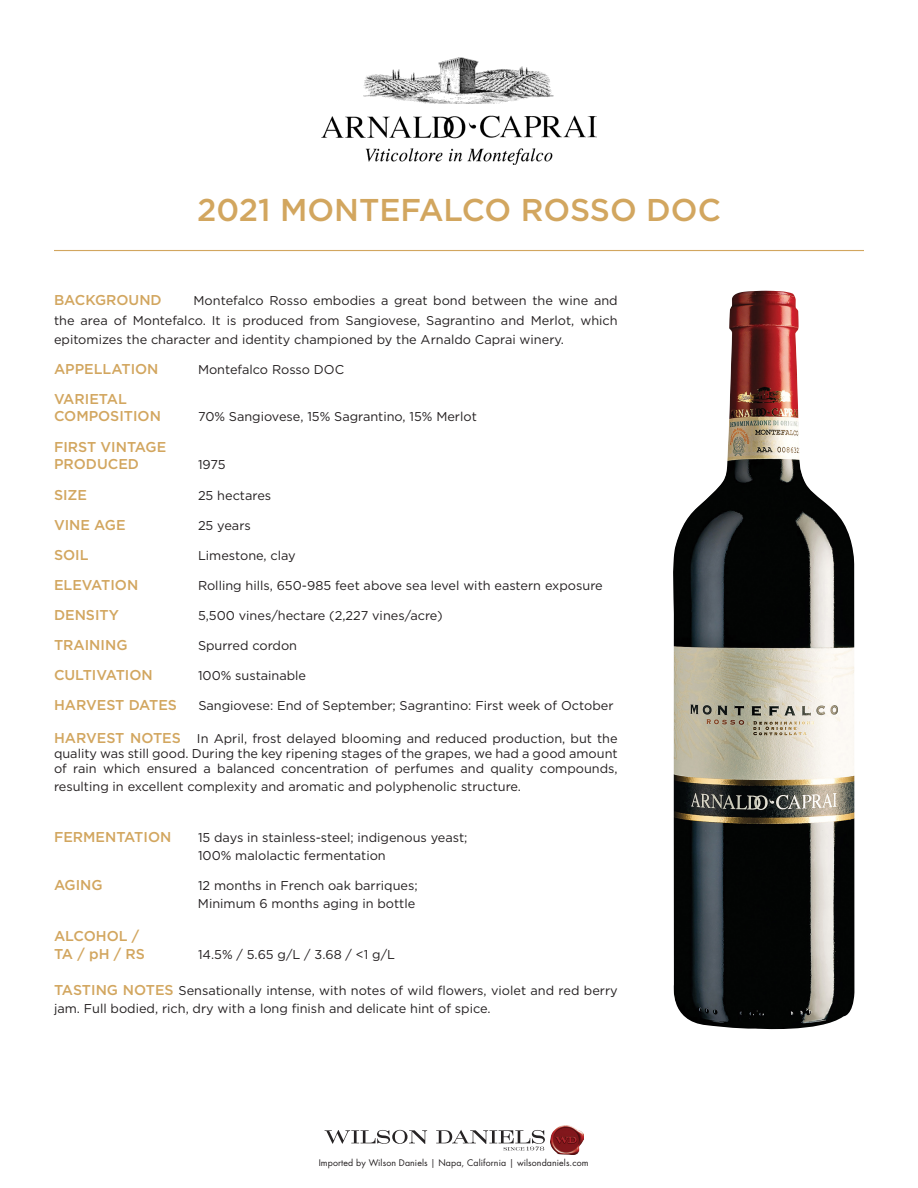
<style>
.page{position:relative;width:918px;height:1188px;background:#fff}
.page>*{position:absolute;margin:0;border:0;box-sizing:border-box;transform-origin:0 0}
.t1{font:500 31.5px "Gotham";color:#d2a65f}
.Subheads{font:500 14.25px "Gotham";color:#d2a65f}
.Subheads-2{font:12.75px/18px "Gotham";color:#231f20}
.t2{font:8.85px "Futura Std";letter-spacing:.01em;color:#231f20}
.s1{font-weight:500;font-size:14.25px;color:#d2a65f}
</style>
<div class="page">
<img style="left:322px;top:57px;width:274px;height:108px">
<hr style="left:54px;top:250px;width:810px;height:1px;background:#d2a65f">
<svg style="left:325px;top:1130px;width:102px;height:14px"></svg>
<img style="left:551px;top:1125px;width:32px;height:30px">
<svg style="left:436px;top:1130px;width:109px;height:21px"></svg>
<img style="left:673px;top:291px;width:182px;height:739px">
<p class="t1" style="left:197px;top:189px;width:525px">2021 MONTEFALCO ROSSO DOC</p>
<p class="Subheads" style="left:54px;top:291px;width:109px">BACKGROUND</p>
<p class="Subheads-2" style="left:54px;top:291px;width:565px;line-height:19.5px;text-align:justify;text-indent:140px">Montefalco Rosso embodies a great bond between the wine and the area of Montefalco. It is produced from Sangiovese, Sagrantino and Merlot, which epitomizes the character and identity championed by the Arnaldo Caprai winery.</p>
<p class="Subheads" style="left:54px;top:360px;width:106px">APPELLATION</p>
<p class="Subheads-2" style="left:198px;top:360px;width:148px">Montefalco Rosso DOC</p>
<p class="Subheads" style="left:54px;top:390px;width:74px">VARIETAL</p>
<p class="Subheads" style="left:54px;top:406px;width:109px">COMPOSITION</p>
<p class="Subheads-2" style="left:198px;top:407px;width:280px">70% Sangiovese, 15% Sagrantino, 15% Merlot</p>
<p class="Subheads" style="left:54px;top:438px;width:114px">FIRST VINTAGE</p>
<p class="Subheads" style="left:54px;top:454px;width:87px">PRODUCED</p>
<p class="Subheads-2" style="left:198px;top:455px;width:29px">1975</p>
<p class="Subheads" style="left:54px;top:486px;width:35px">SIZE</p>
<p class="Subheads-2" style="left:198px;top:486px;width:75px">25 hectares</p>
<p class="Subheads" style="left:54px;top:516px;width:73px">VINE AGE</p>
<p class="Subheads-2" style="left:198px;top:516px;width:54px">25 years</p>
<p class="Subheads" style="left:54px;top:546px;width:36px">SOIL</p>
<p class="Subheads-2" style="left:198px;top:546px;width:99px">Limestone, clay</p>
<p class="Subheads" style="left:54px;top:576px;width:86px">ELEVATION</p>
<p class="Subheads-2" style="left:198px;top:576px;width:406px">Rolling hills, 650-985 feet above sea level with eastern exposure</p>
<p class="Subheads" style="left:54px;top:606px;width:67px">DENSITY</p>
<p class="Subheads-2" style="left:198px;top:606px;width:246px">5,500 vines/hectare (2,227 vines/acre)</p>
<p class="Subheads" style="left:54px;top:636px;width:75px">TRAINING</p>
<p class="Subheads-2" style="left:198px;top:636px;width:101px">Spurred cordon</p>
<p class="Subheads" style="left:54px;top:666px;width:100px">CULTIVATION</p>
<p class="Subheads-2" style="left:198px;top:666px;width:110px">100% sustainable</p>
<p class="Subheads" style="left:54px;top:696px;width:125px">HARVEST DATES</p>
<p class="Subheads-2" style="left:198px;top:696px;width:417px">Sangiovese: End of September; Sagrantino: First week of October</p>
<p class="Subheads-2" style="left:54px;top:731px;width:565px;line-height:15px;text-align:justify"><span class="s1">HARVEST NOTES</span> In April, frost delayed blooming and reduced production, but the quality was still good. During the key ripening stages of the grapes, we had a good amount of rain which ensured a balanced concentration of perfumes and quality compounds,</p>
<p class="Subheads-2" style="left:54px;top:777px;width:469px">resulting in excellent complexity and aromatic and polyphenolic structure.</p>
<p class="Subheads" style="left:54px;top:828px;width:119px">FERMENTATION</p>
<p class="Subheads-2" style="left:198px;top:828px;width:271px">15 days in stainless-steel; indigenous yeast;<br>100% malolactic fermentation</p>
<p class="Subheads" style="left:54px;top:876px;width:50px">AGING</p>
<p class="Subheads-2" style="left:198px;top:876px;width:221px">12 months in French oak barriques;<br>Minimum 6 months aging in bottle</p>
<p class="Subheads" style="left:54px;top:927px;width:87px">ALCOHOL /</p>
<p class="Subheads" style="left:54px;top:945px;width:92px">TA / pH / RS</p>
<p class="Subheads-2" style="left:198px;top:945px;width:199px">14.5% / 5.65 g/L / 3.68 / &lt;1 g/L</p>
<p class="Subheads-2" style="left:54px;top:981px;width:565px"><span class="s1">TASTING NOTES</span> Sensationally intense, with notes of wild flowers, violet and red berry jam. Full bodied, rich, dry with a long finish and delicate hint of spice.</p>
<p class="t2" style="left:319px;top:1157px;width:271px">Imported by Wilson Daniels | Napa, California | wilsondaniels.com</p>
</div>
